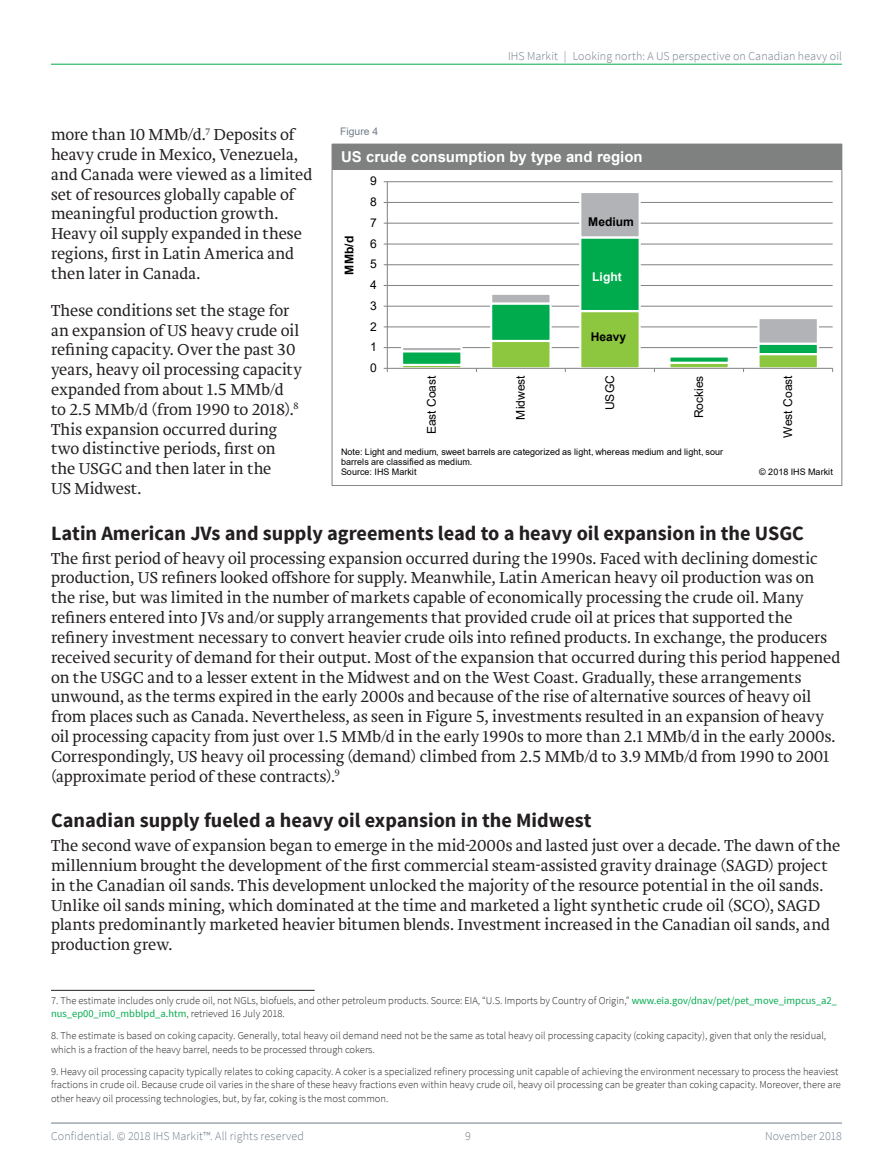
<style>
.page{position:relative;width:893px;height:1170px;background:#fff}
.page>*{position:absolute;margin:0;border:0;box-sizing:border-box;transform-origin:0 0}
.m_body_header_2{font:700 20.25px "Source Sans Pro";color:#231f20}
.m_body{font:300 16.5px/19.8px "Brioni Std";letter-spacing:-.005em;color:#231f20}
.t1{font:700 15px "Arial";letter-spacing:.005em;color:#fff}
.t2{font:300 12px "Source Sans Pro";letter-spacing:.01em;color:#707c8a}
.t3{font:12px "Arial";letter-spacing:-.005em;color:#000}
.t4{font:700 12px "Arial";color:#000}
.t5{font:700 12px "Arial";color:#fff}
.m_Footnotes{font:300 10.5px/13.5px "Source Sans Pro";color:#231f20}
.t_callout_number{font:10.35px "Arial";color:#707c8a}
.t6{font:9px/10.2px "Arial";letter-spacing:.005em;color:#000}
.s1{font-weight:400;color:#00ab4d}
</style>
<div class="page">
<hr style="left:51px;top:1122px;width:791px;height:1px;background:#707c8a">
<hr style="left:51px;top:64px;width:791px;height:1px;background:#00ab4d">
<hr style="left:51px;top:989px;width:264px;height:1px;background:#231f20">
<hr style="left:387px;top:347px;width:446px;height:1px;background:#7f8080">
<hr style="left:387px;top:326px;width:446px;height:1px;background:#7f8080">
<hr style="left:387px;top:306px;width:446px;height:1px;background:#7f8080">
<hr style="left:387px;top:285px;width:446px;height:1px;background:#7f8080">
<hr style="left:387px;top:264px;width:446px;height:1px;background:#7f8080">
<hr style="left:387px;top:244px;width:446px;height:1px;background:#7f8080">
<hr style="left:387px;top:223px;width:446px;height:1px;background:#7f8080">
<hr style="left:387px;top:202px;width:446px;height:1px;background:#7f8080">
<hr style="left:387px;top:181px;width:446px;height:1px;background:#7f8080">
<div style="left:491px;top:341px;width:60px;height:27px;background:#8dc63f"></div>
<div style="left:490px;top:340px;width:62px;height:29px;border:2px solid #fff"></div>
<div style="left:580px;top:311px;width:60px;height:57px;background:#8dc63f"></div>
<div style="left:579px;top:310px;width:62px;height:59px;border:2px solid #fff"></div>
<div style="left:669px;top:363px;width:60px;height:5px;background:#8dc63f"></div>
<div style="left:758px;top:354px;width:60px;height:14px;background:#8dc63f"></div>
<div style="left:757px;top:353px;width:62px;height:16px;border:2px solid #fff"></div>
<div style="left:401px;top:350px;width:62px;height:16px;background:#00ab4e;border:2px solid #fff"></div>
<div style="left:490px;top:302px;width:62px;height:40px;background:#00ab4e;border:2px solid #fff"></div>
<div style="left:579px;top:236px;width:62px;height:76px;background:#00ab4e;border:2px solid #fff"></div>
<div style="left:668px;top:355px;width:62px;height:9px;background:#00ab4e;border:2px solid #fff"></div>
<div style="left:757px;top:342px;width:62px;height:13px;background:#00ab4e;border:2px solid #fff"></div>
<svg style="left:401px;top:347px;width:62px;height:5px"></svg>
<div style="left:490px;top:293px;width:62px;height:11px;background:#b1b3b6;border:2px solid #fff"></div>
<div style="left:579px;top:191px;width:62px;height:47px;background:#b1b3b6;border:2px solid #fff"></div>
<div style="left:668px;top:354px;width:62px;height:3px;border:2px solid #fff"></div>
<div style="left:757px;top:317px;width:62px;height:28px;background:#b1b3b6;border:2px solid #fff"></div>
<hr style="left:387px;top:182px;width:1px;height:186px;background:#7f8080">
<hr style="left:387px;top:368px;width:446px;height:1px;background:#7f8080">
<div style="left:332px;top:144px;width:510px;height:25px;background:#7f8080"></div>
<p class="t2" style="left:508px;top:48px;width:335px">IHS Markit | Looking north: A US perspective on Canadian heavy oil</p>
<p class="m_body" style="left:51px;top:125px;width:263px">more than 10 MMb/d.<sup>7</sup> Deposits of heavy crude in Mexico, Venezuela, and Canada were viewed as a limited set of resources globally capable of meaningful production growth.<br>Heavy oil supply expanded in these regions, first in Latin America and then later in Canada.</p>
<p class="m_body" style="left:51px;top:301px;width:252px">These conditions set the stage for an expansion of US heavy crude oil refining capacity. Over the past 30 years, heavy oil processing capacity expanded from about 1.5 MMb/d to 2.5 MMb/d (from 1990 to 2018).<sup>8<br></sup>This expansion occurred during two distinctive periods, first on the USGC and then later in the<br>US Midwest.</p>
<p class="m_body_header_2" style="left:51px;top:520px;width:754px">Latin American JVs and supply agreements lead to a heavy oil expansion in the USGC</p>
<p class="m_body" style="left:51px;top:548px;width:791px">The first period of heavy oil processing expansion occurred during the 1990s. Faced with declining domestic production, US refiners looked offshore for supply. Meanwhile, Latin American heavy oil production was on the rise, but was limited in the number of markets capable of economically processing the crude oil. Many refiners entered into JVs and/or supply arrangements that provided crude oil at prices that supported the refinery investment necessary to convert heavier crude oils into refined products. In exchange, the producers received security of demand for their output. Most of the expansion that occurred during this period happened on the USGC and to a lesser extent in the Midwest and on the West Coast. Gradually, these arrangements unwound, as the terms expired in the early 2000s and because of the rise of alternative sources of heavy oil from places such as Canada. Nevertheless, as seen in Figure 5, investments resulted in an expansion of heavy oil processing capacity from just over 1.5 MMb/d in the early 1990s to more than 2.1 MMb/d in the early 2000s.<br>Correspondingly, US heavy oil processing (demand) climbed from 2.5 MMb/d to 3.9 MMb/d from 1990 to 2001 (approximate period of these contracts).<sup>9</sup></p>
<p class="m_body_header_2" style="left:51px;top:807px;width:542px">Canadian supply fueled a heavy oil expansion in the Midwest</p>
<p class="m_body" style="left:51px;top:836px;width:791px">The second wave of expansion began to emerge in the mid-2000s and lasted just over a decade. The dawn of the millennium brought the development of the first commercial steam-assisted gravity drainage (SAGD) project in the Canadian oil sands. This development unlocked the majority of the resource potential in the oil sands.<br>Unlike oil sands mining, which dominated at the time and marketed a light synthetic crude oil (SCO), SAGD plants predominantly marketed heavier bitumen blends. Investment increased in the Canadian oil sands, and production grew.</p>
<p class="t_callout_number" style="left:340px;top:124px;width:40px">Figure 4</p>
<p class="t1" style="left:341px;top:146px;width:303px">US crude consumption by type and region</p>
<p class="t3" style="left:370px;top:173px;width:8px">9</p>
<p class="t3" style="left:370px;top:194px;width:8px">8</p>
<p class="t4" style="left:588px;top:213px;width:47px">Medium</p>
<p class="t3" style="left:370px;top:214px;width:8px">7</p>
<p class="t4" style="left:341px;top:274px;width:40px;rotate:-90deg">MMb/d</p>
<p class="t3" style="left:370px;top:235px;width:8px">6</p>
<p class="t3" style="left:370px;top:256px;width:8px">5</p>
<p class="t5" style="left:592px;top:269px;width:31px">Light</p>
<p class="t3" style="left:370px;top:276px;width:8px">4</p>
<p class="t3" style="left:370px;top:297px;width:8px">3</p>
<p class="t3" style="left:370px;top:318px;width:8px">2</p>
<p class="t4" style="left:591px;top:329px;width:37px">Heavy</p>
<p class="t3" style="left:370px;top:339px;width:8px">1</p>
<p class="t3" style="left:370px;top:359px;width:8px">0</p>
<p class="t3" style="left:423px;top:434px;width:60px;rotate:-90deg">East Coast</p>
<p class="t3" style="left:512px;top:419px;width:46px;rotate:-90deg">Midwest</p>
<p class="t3" style="left:602px;top:410px;width:36px;rotate:-90deg">USGC</p>
<p class="t3" style="left:691px;top:418px;width:44px;rotate:-90deg">Rockies</p>
<p class="t3" style="left:780px;top:437px;width:64px;rotate:-90deg">West Coast</p>
<p class="t6" style="left:341px;top:446px;width:384px">Note: Light and medium, sweet barrels are categorized as light, whereas medium and light, sour barrels are classified as medium.</p>
<p class="t6" style="left:341px;top:466px;width:77px">Source: IHS Markit</p>
<p class="t6" style="left:759px;top:466px;width:75px">© 2018 IHS Markit</p>
<p class="m_Footnotes" style="left:51px;top:993px;width:788px">7. The estimate includes only crude oil, not NGLs, biofuels, and other petroleum products. Source: EIA, “U.S. Imports by Country of Origin,” <span class="s1">www.eia.gov/dnav/pet/pet_move_impcus_a2_ nus_ep00_im0_mbblpd_a.htm</span>, retrieved 16 July 2018.</p>
<p class="m_Footnotes" style="left:51px;top:1029px;width:777px">8. The estimate is based on coking capacity. Generally, total heavy oil demand need not be the same as total heavy oil processing capacity (coking capacity), given that only the residual, which is a fraction of the heavy barrel, needs to be processed through cokers.</p>
<p class="m_Footnotes" style="left:51px;top:1064px;width:791px">9. Heavy oil processing capacity typically relates to coking capacity. A coker is a specialized refinery processing unit capable of achieving the environment necessary to process the heaviest fractions in crude oil. Because crude oil varies in the share of these heavy fractions even within heavy crude oil, heavy oil processing can be greater than coking capacity. Moreover, there are other heavy oil processing technologies, but, by far, coking is the most common.</p>
<p class="t2" style="left:51px;top:1129px;width:255px">Confidential. © 2018 IHS Markit™. All rights reserved</p>
<p class="t2" style="left:465px;top:1129px;width:7px">9</p>
<p class="t2" style="left:765px;top:1129px;width:78px">November 2018</p>
</div>
